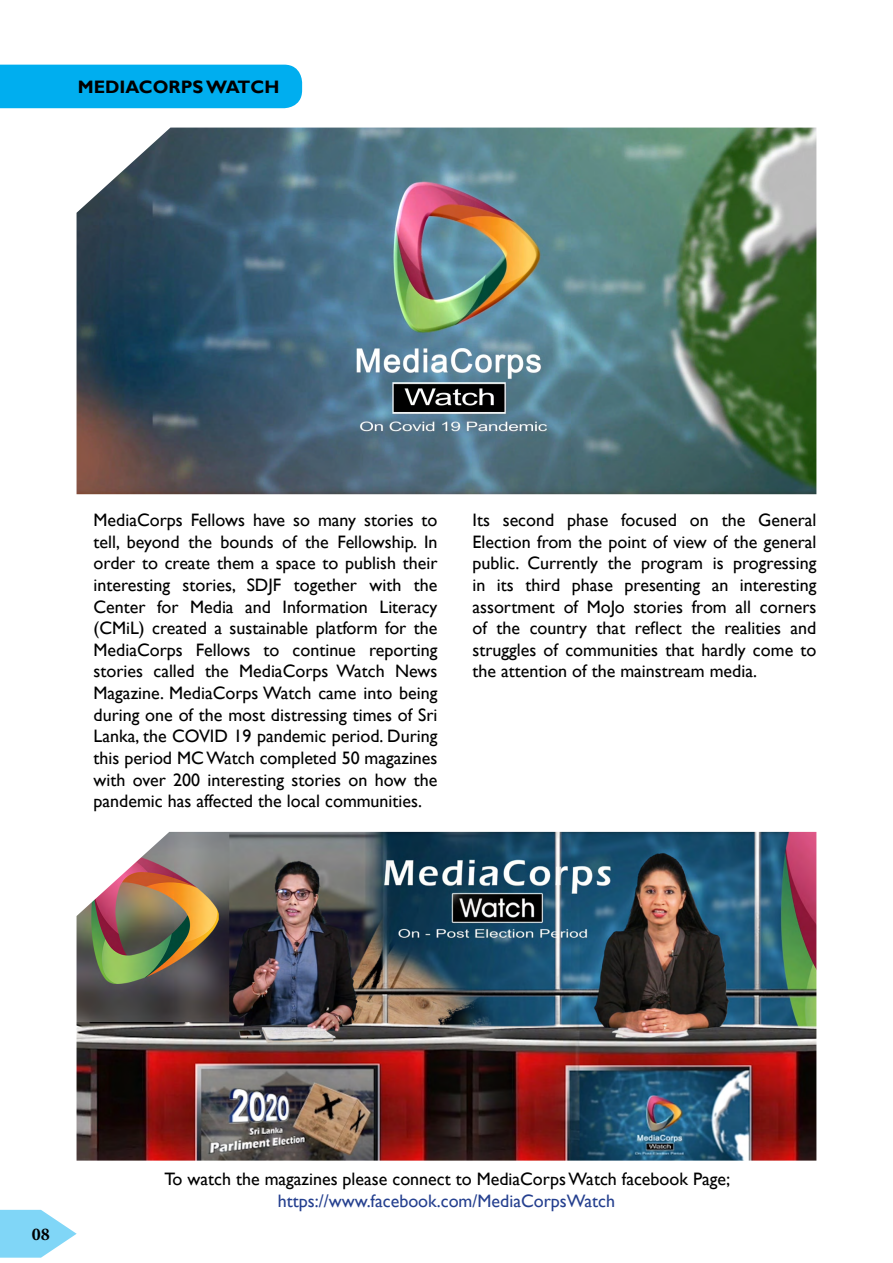
<style>
.page{position:relative;width:893px;height:1263px;background:#fff}
.page>*{position:absolute;margin:0;border:0;box-sizing:border-box;transform-origin:0 0}
.t1{font:18px/21.6px "Gill Sans";color:#000;text-align:justify}
.t2{font:18px "Gill Sans";color:#25408f}
.t3{font:700 18px "Gill Sans";color:#000}
.t4{font:700 18px "Minion Pro";color:#000}
</style>
<div class="page">
<svg style="left:0;top:1210px;width:77px;height:48px"></svg>
<div style="left:0;top:65px;width:302px;height:43px;background:#00aeef"></div>
<img style="left:77px;top:832px;width:739px;height:328px">
<img style="left:77px;top:128px;width:739px;height:366px">
<p class="t3" style="left:78px;top:76px;width:15px">MED</p>
<p class="t3" style="left:120px;top:76px;width:161px">IACORPS WATC H</p>
<p class="t1" style="left:94px;top:510px;width:345px">MediaCorps Fellows have so many stories to tell, beyond the bounds of the Fellowship. In order to create them a space to publish their interesting stories, SDJF together with the Center for Media and Information Literacy (CMiL) created a sustainable platform for the MediaCorps Fellows to continue reporting stories called the MediaCorps Watch News Magazine. MediaCorps Watch came into being during one of the most distressing times of Sri Lanka, the COVID 19 pandemic period. During this period MC Watch completed 50 magazines with over 200 interesting stories on how the pandemic has affected the local communities.</p>
<p class="t1" style="left:472px;top:510px;width:345px">Its second phase focused on the General Election from the point of view of the general public. Currently the program is progressing in its third phase presenting an interesting assortment of MoJo stories from all corners of the country that reflect the realities and struggles of communities that hardly come to the attention of the mainstream media.</p>
<p class="t4" style="left:32px;top:1221px;width:19px">08</p>
<p class="t1" style="left:164px;top:1168px;width:567px">To watch the magazines please connect to MediaCorps Watch facebook Page;</p>
<p class="t2" style="left:278px;top:1190px;width:338px">https://www.facebook.com/MediaCorpsWatch</p>
</div>
